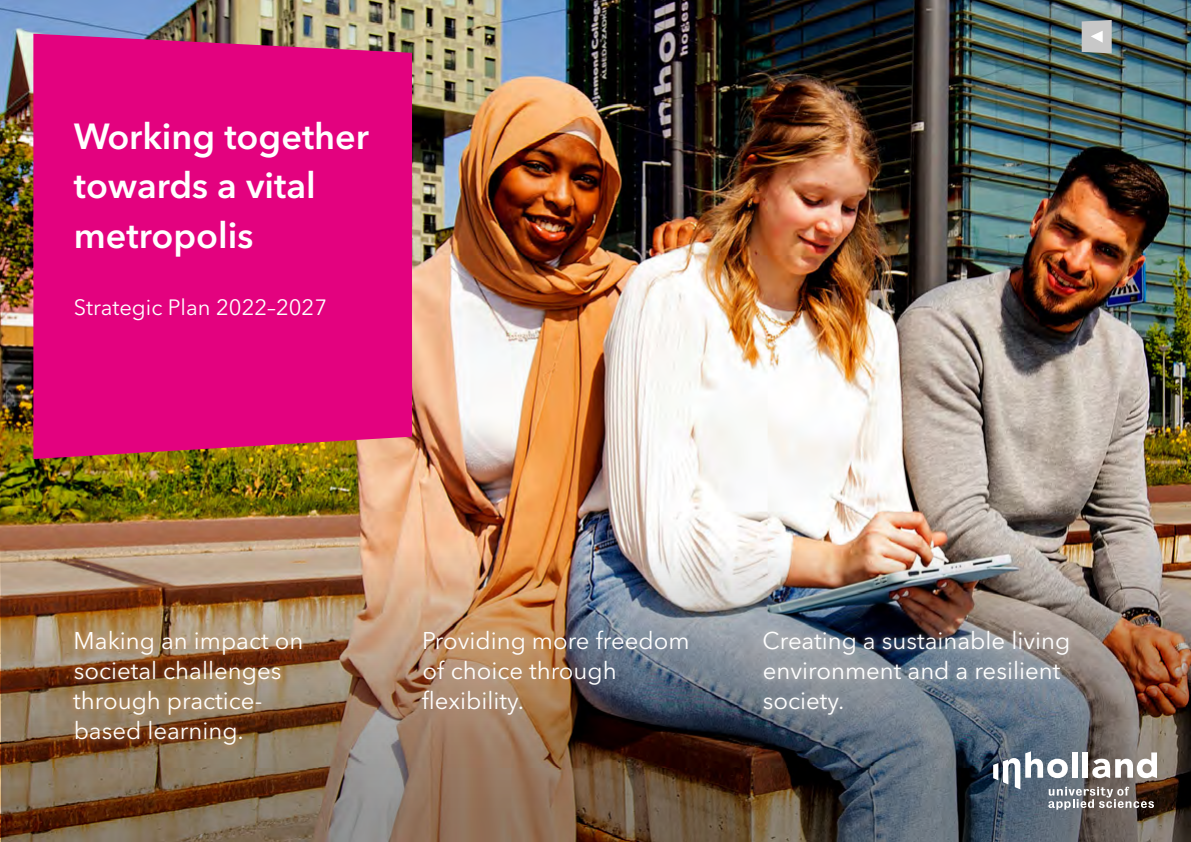
<style>
.page{position:relative;width:1191px;height:842px;background:#fff}
.page>*{position:absolute;margin:0;border:0;box-sizing:border-box;transform-origin:0 0}
.t1{font:600 36px/49.3px "Avenir Next LT Pro";color:#fff}
.t2{font:24px/30px "Avenir Next LT Pro";color:#fff}
.t3{font:22px "Avenir Next LT Pro";color:#fff}
</style>
<div class="page">
<img style="left:0;top:1px;width:1191px;height:841px">
<img style="left:1px;top:546px;width:1190px;height:296px">
<svg style="left:993px;top:751px;width:164px;height:59px"></svg>
<div style="left:33px;top:34px;width:379px;height:425px;background:#e3027f"></div>
<div style="left:758px;top:627px;width:315px;height:95px;background:#c8c8c8;opacity:.75"></div>
<div style="left:68px;top:628px;width:239px;height:124px;background:#e5a864;opacity:.75"></div>
<svg style="left:1081px;top:20px;width:30px;height:33px"></svg>
<h1 class="t1" style="left:74px;top:112px;width:297px">Working together towards a vital metropolis</h1>
<p class="t3" style="left:74px;top:295px;width:255px">Strategic Plan 2022–2027</p>
<p class="t2" style="left:73px;top:626px;width:231px">Making an impact on societal challenges through practice&shy;based learning.</p>
<p class="t2" style="left:422px;top:626px;width:269px">Providing more freedom of choice through flexibility.</p>
<p class="t2" style="left:762px;top:626px;width:309px">Creating a sustainable living environment and a resilient society.</p>
</div>
